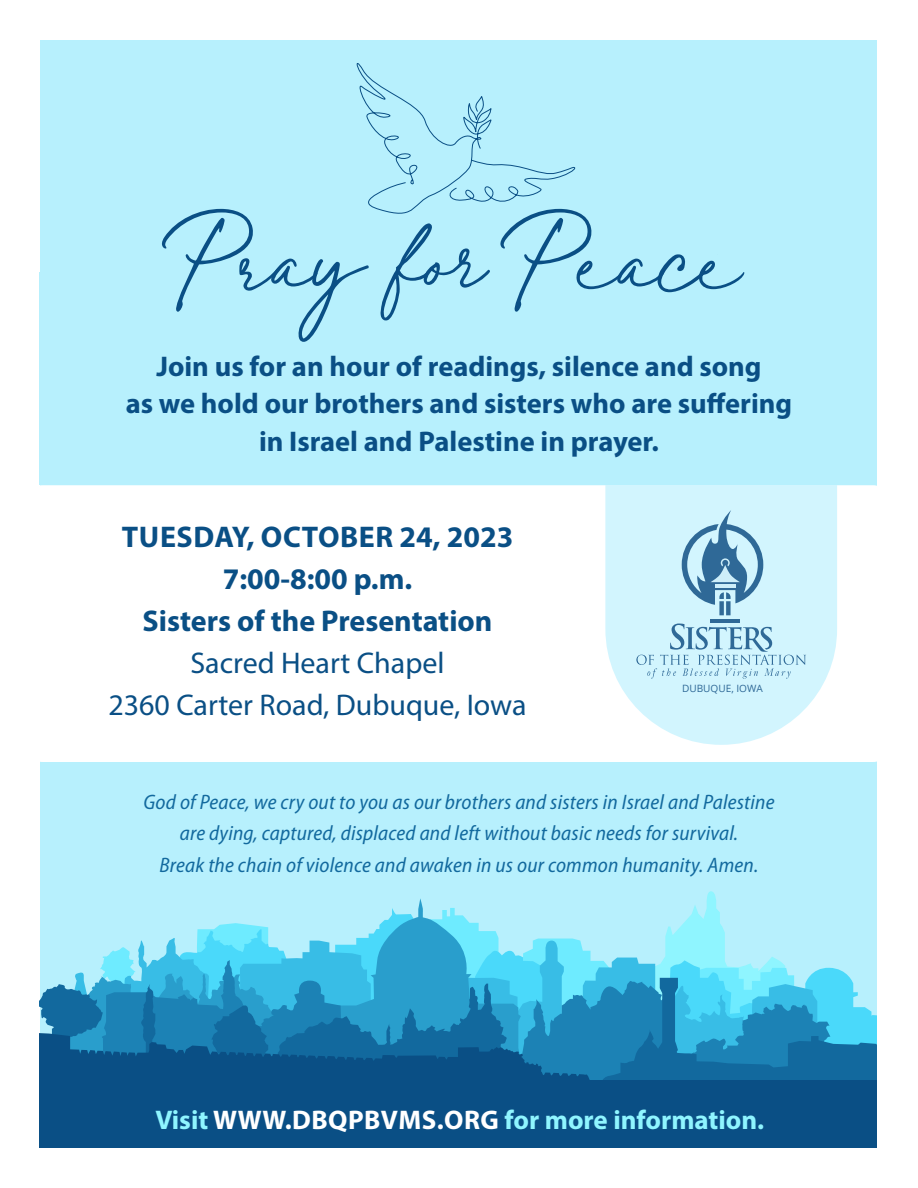
<style>
.page{position:relative;width:918px;height:1188px;background:#fff}
.page>*{position:absolute;margin:0;border:0;box-sizing:border-box;transform-origin:0 0}
.t1{font:112.5px "Juniperand Sage Upright";color:#0a4f85}
.t2{font:30px "Myriad Pro";color:#0a4f85}
.t3{font:700 30px "Myriad Pro";color:#0a4f85}
.t4{font:700 30px "Myriad Pro";letter-spacing:.02em;color:#0a4f85}
.t5{font:700 28.5px "Myriad Pro";color:#0a4f85}
.t6{font:700 27px "Myriad Pro";color:#8ff5ff}
.t7{font:italic semi-condensed 21px "Myriad Pro";letter-spacing:.01em;color:#12699e}
.t8{font:10.05px "Open Sans";color:#2f6997}
.s1{color:#fff}
</style>
<div class="page">
<div style="left:40px;top:40px;width:838px;height:1094px;background:#b7f0fd"></div>
<svg style="left:356px;top:63px;width:220px;height:151px"></svg>
<div style="left:25px;top:485px;width:866px;height:277px;background:#fff;border-radius:18px"></div>
<div style="left:31px;top:1082px;width:851px;height:66px;background:#0a4f85"></div>
<div style="left:605px;top:298px;width:232px;height:447px;background:#d2f5fe;border-radius:116px"></div>
<div style="left:32px;top:272px;width:851px;height:213px;background:#b7f0fd"></div>
<svg style="left:636px;top:624px;width:170px;height:55px"></svg>
<hr style="left:710px;top:619px;width:30px;height:3px;background:#2f6997">
<svg style="left:682px;top:510px;width:81px;height:105px"></svg>
<svg style="left:39px;top:891px;width:839px;height:193px"></svg>
<div style="left:0;top:9px;width:39px;height:1147px;background:#fff"></div>
<div style="left:878px;top:9px;width:40px;height:1147px;background:#fff"></div>
<p class="t1" style="left:177px;top:181px;width:566px">Pray for Peace</p>
<p class="t5" style="left:156px;top:348px;width:607px">Join us for an hour of readings, silence and song</p>
<p class="t5" style="left:126px;top:385px;width:668px">as we hold our brothers and sisters who are suffering</p>
<p class="t5" style="left:259px;top:423px;width:401px">in Israel and Palestine in prayer.</p>
<p class="t4" style="left:122px;top:517px;width:393px">TUESDAY, OCTOBER 24, 2023</p>
<p class="t3" style="left:223px;top:559px;width:191px">7:00-8:00 p.m.</p>
<p class="t3" style="left:143px;top:601px;width:351px">Sisters of the Presentation</p>
<p class="t2" style="left:190px;top:644px;width:256px">Sacred Heart Chapel</p>
<p class="t2" style="left:108px;top:686px;width:420px">2360 Carter Road, Dubuque, Iowa</p>
<p class="t8" style="left:682px;top:682px;width:82px">DUBUQUE, IOWA</p>
<p class="t7" style="left:144px;top:789px;width:632px">God of Peace, we cry out to you as our brothers and sisters in Israel and Palestine</p>
<p class="t7" style="left:180px;top:821px;width:560px">are dying, captured, displaced and left without basic needs for survival.</p>
<p class="t7" style="left:160px;top:852px;width:600px">Break the chain of violence and awaken in us our common humanity. Amen.</p>
<p class="t6" style="left:155px;top:1103px;width:610px">Visit <span class="s1">WWW.DBQPBVMS.ORG</span> for more information.</p>
</div>
